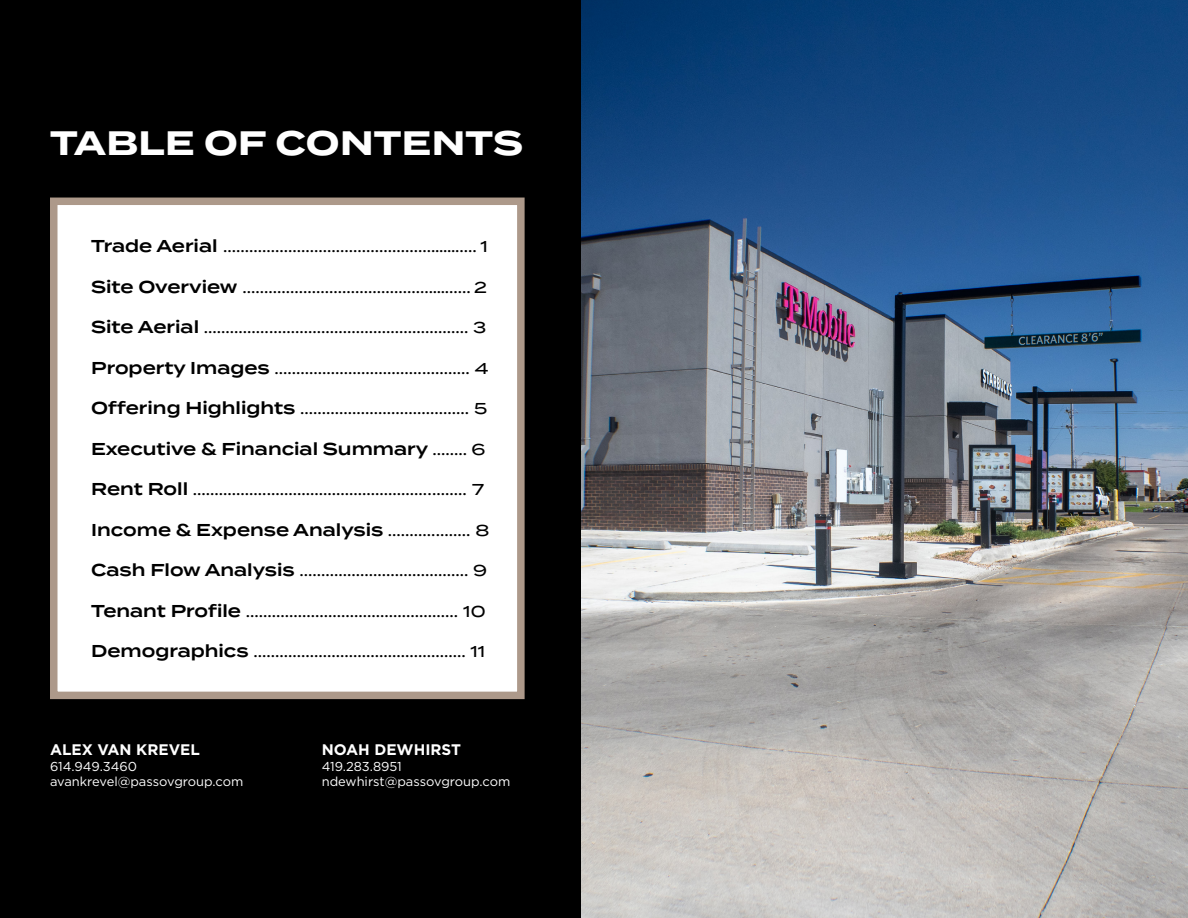
<style>
.page{position:relative;width:1188px;height:918px;background:#fff}
.page>*{position:absolute;margin:0;border:0;box-sizing:border-box;transform-origin:0 0}
.t1{font:700 33.9px "Termina";letter-spacing:.01em;color:#fff}
.t2{font:600 17.25px "Termina";color:#000}
.t3{font:500 15.75px "Termina";color:#000}
.t4{font:700 15.3px "Gotham";color:#fff}
.t5{font:12.9px/15.5px "Gotham";color:#fff}
.s1{font-weight:600;font-size:17.25px}
.s2{font-weight:500;font-size:15.75px}
</style>
<div class="page">
<img style="left:580px;top:0;width:608px;height:918px">
<div style="left:0;top:0;width:580px;height:918px;background:#000"></div>
<div style="left:50px;top:198px;width:475px;height:501px;background:#fff;border:8px solid #ad998a"></div>
<h1 class="t1" style="left:50px;top:118px;width:475px">TABLE OF CONTENTS</h1>
<p class="t3" style="left:91px;top:235px;width:398px"><span class="s1">Trade Aerial</span> ........................................................... 1</p>
<p class="t3" style="left:91px;top:276px;width:397px"><span class="s1">Site Overview</span> ..................................................... 2</p>
<p class="t3" style="left:91px;top:316px;width:397px"><span class="s1">Site Aerial</span> ............................................................. 3</p>
<p class="t3" style="left:91px;top:357px;width:399px"><span class="s1">Property Images</span> ............................................. 4</p>
<p class="t3" style="left:91px;top:397px;width:398px"><span class="s1">Offering Highlights</span> ....................................... 5</p>
<p class="t2" style="left:91px;top:436px;width:396px">Executive &amp; Financial Summary <span class="s2">........ 6</span></p>
<p class="t3" style="left:91px;top:478px;width:394px"><span class="s1">Rent Roll</span> ............................................................... 7</p>
<p class="t2" style="left:91px;top:517px;width:400px">Income &amp; Expense Analysis <span class="s2">................... 8</span></p>
<p class="t3" style="left:91px;top:559px;width:397px"><span class="s1">Cash Flow Analysis</span> ....................................... 9</p>
<p class="t3" style="left:91px;top:600px;width:396px"><span class="s1">Tenant Profile</span> ................................................. 10</p>
<p class="t3" style="left:91px;top:640px;width:396px"><span class="s1">Demographics</span> ................................................. 11</p>
<p class="t4" style="left:50px;top:740px;width:151px">ALEX VAN KREVEL</p>
<p class="t5" style="left:50px;top:758px;width:195px">614.949.3460 avankrevel@passovgroup.com</p>
<p class="t4" style="left:322px;top:740px;width:141px">NOAH DEWHIRST</p>
<p class="t5" style="left:322px;top:758px;width:190px">419.283.8951 ndewhirst@passovgroup.com</p>
</div>
